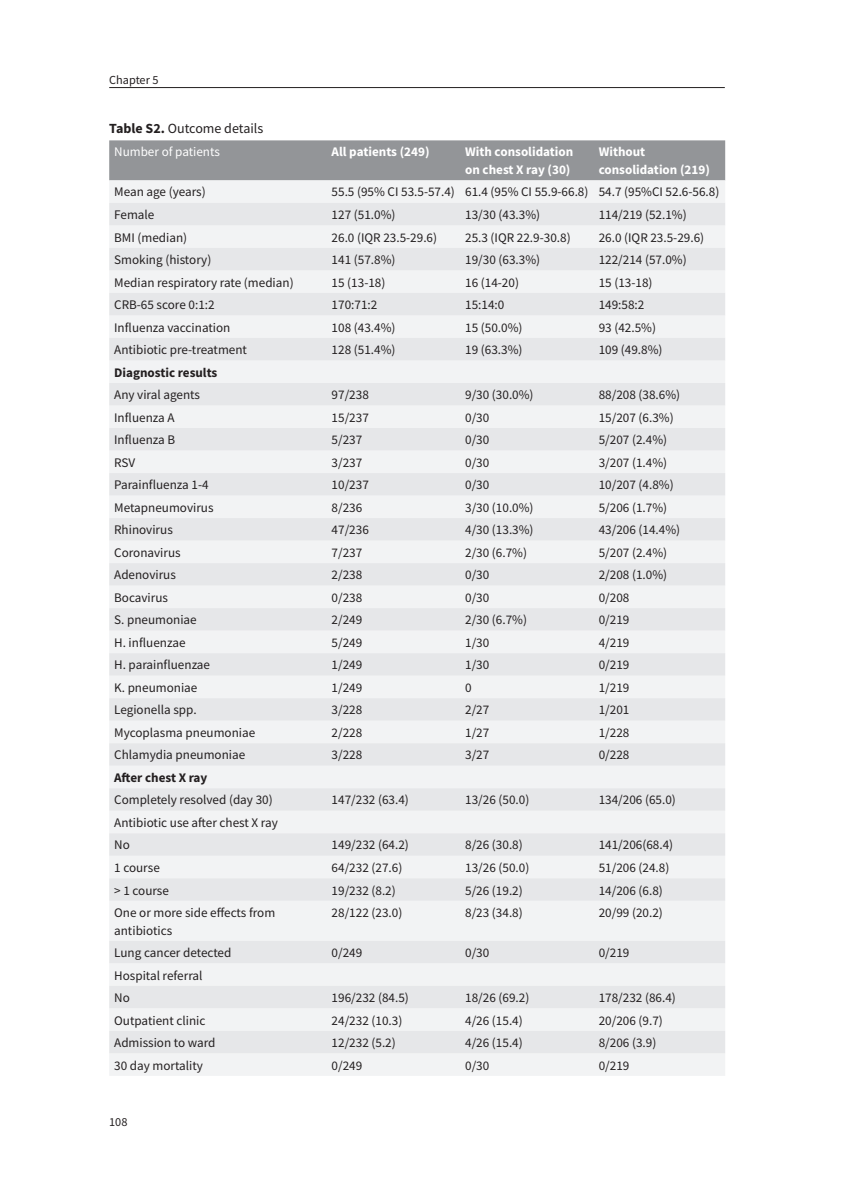
<style>
.page{position:relative;width:844px;height:1191px;background:#fff}
.page>*{position:absolute;margin:0;border:0;box-sizing:border-box;transform-origin:0 0}
.t1{font:14px "Source Sans Pro";color:#231f20}
.t2{font:13.12px/22.6px "Source Sans Pro";color:#231f20}
.t3{font:700 13.12px/17.5px "Source Sans Pro";color:#fff}
.t4{font:700 13.12px "Source Sans Pro";color:#231f20}
.t5{font:13.12px "Source Sans Pro";color:#fff}
.t6{font:12.25px "Source Sans Pro";color:#231f20}
.s1{font-weight:700}
</style>
<div class="page">
<hr style="left:109px;top:87px;width:615px;height:1px;background:#231f20">
<div style="left:109px;top:140px;width:616px;height:40px;background:#939598"></div>
<div style="left:109px;top:180px;width:616px;height:895px;background:#f2f3f4"></div>
<div style="left:109px;top:203px;width:616px;height:850px;background:#ededef"></div>
<p class="t6" style="left:109px;top:72px;width:51px">Chapter 5</p>
<p class="t1" style="left:109px;top:120px;width:155px"><span class="s1">Table S2.</span> Outcome details</p>
<p class="t5" style="left:114px;top:144px;width:107px">Number of patients</p>
<p class="t3" style="left:331px;top:143px;width:99px">All patients (249)</p>
<p class="t3" style="left:465px;top:143px;width:110px">With consolidation on chest X ray (30)</p>
<p class="t3" style="left:598px;top:143px;width:113px">Without consolidation (219)</p>
<p class="t2" style="left:114px;top:181px;width:93px">Mean age (years)</p>
<p class="t2" style="left:331px;top:181px;width:389px">55.5 (95% CI 53.5-57.4) 61.4 (95% CI 55.9-66.8) 54.7 (95%CI 52.6-56.8)</p>
<p class="t2" style="left:114px;top:203px;width:42px">Female</p>
<p class="t2" style="left:331px;top:203px;width:65px">127 (51.0%)</p>
<p class="t2" style="left:465px;top:203px;width:76px">13/30 (43.3%)</p>
<p class="t2" style="left:598px;top:203px;width:89px">114/219 (52.1%)</p>
<p class="t2" style="left:114px;top:226px;width:74px">BMI (median)</p>
<p class="t2" style="left:331px;top:226px;width:107px">26.0 (IQR 23.5-29.6)</p>
<p class="t2" style="left:465px;top:226px;width:107px">25.3 (IQR 22.9-30.8)</p>
<p class="t2" style="left:598px;top:226px;width:107px">26.0 (IQR 23.5-29.6)</p>
<p class="t2" style="left:114px;top:248px;width:99px">Smoking (history)</p>
<p class="t2" style="left:331px;top:248px;width:65px">141 (57.8%)</p>
<p class="t2" style="left:465px;top:248px;width:76px">19/30 (63.3%)</p>
<p class="t2" style="left:598px;top:248px;width:89px">122/214 (57.0%)</p>
<p class="t2" style="left:114px;top:271px;width:181px">Median respiratory rate (median)</p>
<p class="t2" style="left:331px;top:271px;width:55px">15 (13-18)</p>
<p class="t2" style="left:465px;top:271px;width:55px">16 (14-20)</p>
<p class="t2" style="left:598px;top:271px;width:55px">15 (13-18)</p>
<p class="t2" style="left:114px;top:293px;width:102px">CRB-65 score 0:1:2</p>
<p class="t2" style="left:331px;top:293px;width:47px">170:71:2</p>
<p class="t2" style="left:465px;top:293px;width:41px">15:14:0</p>
<p class="t2" style="left:598px;top:293px;width:47px">149:58:2</p>
<p class="t2" style="left:114px;top:316px;width:118px">Influenza vaccination</p>
<p class="t2" style="left:331px;top:316px;width:65px">108 (43.4%)</p>
<p class="t2" style="left:465px;top:316px;width:59px">15 (50.0%)</p>
<p class="t2" style="left:598px;top:316px;width:59px">93 (42.5%)</p>
<p class="t2" style="left:114px;top:338px;width:134px">Antibiotic pre-treatment</p>
<p class="t2" style="left:331px;top:338px;width:65px">128 (51.4%)</p>
<p class="t2" style="left:465px;top:338px;width:59px">19 (63.3%)</p>
<p class="t2" style="left:598px;top:338px;width:65px">109 (49.8%)</p>
<p class="t4" style="left:114px;top:363px;width:105px">Diagnostic results</p>
<p class="t2" style="left:114px;top:383px;width:87px">Any viral agents</p>
<p class="t2" style="left:331px;top:383px;width:39px">97/238</p>
<p class="t2" style="left:465px;top:383px;width:70px">9/30 (30.0%)</p>
<p class="t2" style="left:598px;top:383px;width:83px">88/208 (38.6%)</p>
<p class="t2" style="left:114px;top:406px;width:62px">Influenza A</p>
<p class="t2" style="left:331px;top:406px;width:39px">15/237</p>
<p class="t2" style="left:465px;top:406px;width:26px">0/30</p>
<p class="t2" style="left:598px;top:406px;width:76px">15/207 (6.3%)</p>
<p class="t2" style="left:114px;top:428px;width:62px">Influenza B</p>
<p class="t2" style="left:331px;top:428px;width:32px">5/237</p>
<p class="t2" style="left:465px;top:428px;width:26px">0/30</p>
<p class="t2" style="left:598px;top:428px;width:70px">5/207 (2.4%)</p>
<p class="t2" style="left:114px;top:451px;width:23px">RSV</p>
<p class="t2" style="left:331px;top:451px;width:32px">3/237</p>
<p class="t2" style="left:465px;top:451px;width:26px">0/30</p>
<p class="t2" style="left:598px;top:451px;width:70px">3/207 (1.4%)</p>
<p class="t2" style="left:114px;top:473px;width:96px">Parainfluenza 1-4</p>
<p class="t2" style="left:331px;top:473px;width:39px">10/237</p>
<p class="t2" style="left:465px;top:473px;width:26px">0/30</p>
<p class="t2" style="left:598px;top:473px;width:76px">10/207 (4.8%)</p>
<p class="t2" style="left:114px;top:496px;width:101px">Metapneumovirus</p>
<p class="t2" style="left:331px;top:496px;width:32px">8/236</p>
<p class="t2" style="left:465px;top:496px;width:70px">3/30 (10.0%)</p>
<p class="t2" style="left:598px;top:496px;width:70px">5/206 (1.7%)</p>
<p class="t2" style="left:114px;top:518px;width:60px">Rhinovirus</p>
<p class="t2" style="left:331px;top:518px;width:39px">47/236</p>
<p class="t2" style="left:465px;top:518px;width:70px">4/30 (13.3%)</p>
<p class="t2" style="left:598px;top:518px;width:83px">43/206 (14.4%)</p>
<p class="t2" style="left:114px;top:541px;width:68px">Coronavirus</p>
<p class="t2" style="left:331px;top:541px;width:32px">7/237</p>
<p class="t2" style="left:465px;top:541px;width:63px">2/30 (6.7%)</p>
<p class="t2" style="left:598px;top:541px;width:70px">5/207 (2.4%)</p>
<p class="t2" style="left:114px;top:563px;width:63px">Adenovirus</p>
<p class="t2" style="left:331px;top:563px;width:32px">2/238</p>
<p class="t2" style="left:465px;top:563px;width:26px">0/30</p>
<p class="t2" style="left:598px;top:563px;width:70px">2/208 (1.0%)</p>
<p class="t2" style="left:114px;top:586px;width:55px">Bocavirus</p>
<p class="t2" style="left:331px;top:586px;width:32px">0/238</p>
<p class="t2" style="left:465px;top:586px;width:26px">0/30</p>
<p class="t2" style="left:598px;top:586px;width:32px">0/208</p>
<p class="t2" style="left:114px;top:608px;width:84px">S. pneumoniae</p>
<p class="t2" style="left:331px;top:608px;width:32px">2/249</p>
<p class="t2" style="left:465px;top:608px;width:63px">2/30 (6.7%)</p>
<p class="t2" style="left:598px;top:608px;width:32px">0/219</p>
<p class="t2" style="left:114px;top:631px;width:73px">H. influenzae</p>
<p class="t2" style="left:331px;top:631px;width:32px">5/249</p>
<p class="t2" style="left:465px;top:631px;width:26px">1/30</p>
<p class="t2" style="left:598px;top:631px;width:32px">4/219</p>
<p class="t2" style="left:114px;top:653px;width:97px">H. parainfluenzae</p>
<p class="t2" style="left:331px;top:653px;width:32px">1/249</p>
<p class="t2" style="left:465px;top:653px;width:26px">1/30</p>
<p class="t2" style="left:598px;top:653px;width:32px">0/219</p>
<p class="t2" style="left:114px;top:676px;width:85px">K. pneumoniae</p>
<p class="t2" style="left:331px;top:676px;width:32px">1/249</p>
<p class="t2" style="left:465px;top:676px;width:8px">0</p>
<p class="t2" style="left:598px;top:676px;width:32px">1/219</p>
<p class="t2" style="left:114px;top:698px;width:84px">Legionella spp.</p>
<p class="t2" style="left:331px;top:698px;width:32px">3/228</p>
<p class="t2" style="left:465px;top:698px;width:26px">2/27</p>
<p class="t2" style="left:598px;top:698px;width:32px">1/201</p>
<p class="t2" style="left:114px;top:721px;width:142px">Mycoplasma pneumoniae</p>
<p class="t2" style="left:331px;top:721px;width:32px">2/228</p>
<p class="t2" style="left:465px;top:721px;width:26px">1/27</p>
<p class="t2" style="left:598px;top:721px;width:32px">1/228</p>
<p class="t2" style="left:114px;top:743px;width:132px">Chlamydia pneumoniae</p>
<p class="t2" style="left:331px;top:743px;width:32px">3/228</p>
<p class="t2" style="left:465px;top:743px;width:26px">3/27</p>
<p class="t2" style="left:598px;top:743px;width:32px">0/228</p>
<p class="t4" style="left:114px;top:768px;width:95px">After chest X ray</p>
<p class="t2" style="left:114px;top:788px;width:160px">Completely resolved (day 30)</p>
<p class="t2" style="left:331px;top:788px;width:79px">147/232 (63.4)</p>
<p class="t2" style="left:465px;top:788px;width:66px">13/26 (50.0)</p>
<p class="t2" style="left:598px;top:788px;width:79px">134/206 (65.0)</p>
<p class="t2" style="left:114px;top:811px;width:165px">Antibiotic use after chest X ray<br>No</p>
<p class="t2" style="left:331px;top:833px;width:79px">149/232 (64.2)</p>
<p class="t2" style="left:465px;top:833px;width:59px">8/26 (30.8)</p>
<p class="t2" style="left:598px;top:833px;width:76px">141/206(68.4)</p>
<p class="t2" style="left:114px;top:856px;width:47px">1 course</p>
<p class="t2" style="left:331px;top:856px;width:72px">64/232 (27.6)</p>
<p class="t2" style="left:465px;top:856px;width:66px">13/26 (50.0)</p>
<p class="t2" style="left:598px;top:856px;width:72px">51/206 (24.8)</p>
<p class="t2" style="left:114px;top:878px;width:56px">&gt; 1 course</p>
<p class="t2" style="left:331px;top:878px;width:66px">19/232 (8.2)</p>
<p class="t2" style="left:465px;top:878px;width:59px">5/26 (19.2)</p>
<p class="t2" style="left:598px;top:878px;width:66px">14/206 (6.8)</p>
<p class="t2" style="left:114px;top:904px;width:163px;line-height:17.5px">One or more side effects from antibiotics</p>
<p class="t2" style="left:331px;top:901px;width:72px">28/122 (23.0)</p>
<p class="t2" style="left:465px;top:901px;width:59px">8/23 (34.8)</p>
<p class="t2" style="left:598px;top:901px;width:66px">20/99 (20.2)</p>
<p class="t2" style="left:114px;top:941px;width:119px">Lung cancer detected</p>
<p class="t2" style="left:331px;top:941px;width:32px">0/249</p>
<p class="t2" style="left:465px;top:941px;width:26px">0/30</p>
<p class="t2" style="left:598px;top:941px;width:32px">0/219</p>
<p class="t2" style="left:114px;top:963px;width:90px">Hospital referral<br>No</p>
<p class="t2" style="left:331px;top:986px;width:79px">196/232 (84.5)</p>
<p class="t2" style="left:465px;top:986px;width:66px">18/26 (69.2)</p>
<p class="t2" style="left:598px;top:986px;width:79px">178/232 (86.4)</p>
<p class="t2" style="left:114px;top:1009px;width:93px">Outpatient clinic</p>
<p class="t2" style="left:331px;top:1009px;width:72px">24/232 (10.3)</p>
<p class="t2" style="left:465px;top:1009px;width:59px">4/26 (15.4)</p>
<p class="t2" style="left:598px;top:1009px;width:66px">20/206 (9.7)</p>
<p class="t2" style="left:114px;top:1031px;width:103px">Admission to ward</p>
<p class="t2" style="left:331px;top:1031px;width:66px">12/232 (5.2)</p>
<p class="t2" style="left:465px;top:1031px;width:59px">4/26 (15.4)</p>
<p class="t2" style="left:598px;top:1031px;width:59px">8/206 (3.9)</p>
<p class="t2" style="left:114px;top:1054px;width:90px">30 day mortality</p>
<p class="t2" style="left:331px;top:1054px;width:32px">0/249</p>
<p class="t2" style="left:465px;top:1054px;width:26px">0/30</p>
<p class="t2" style="left:598px;top:1054px;width:32px">0/219</p>
<p class="t6" style="left:109px;top:1113px;width:20px">108</p>
</div>
